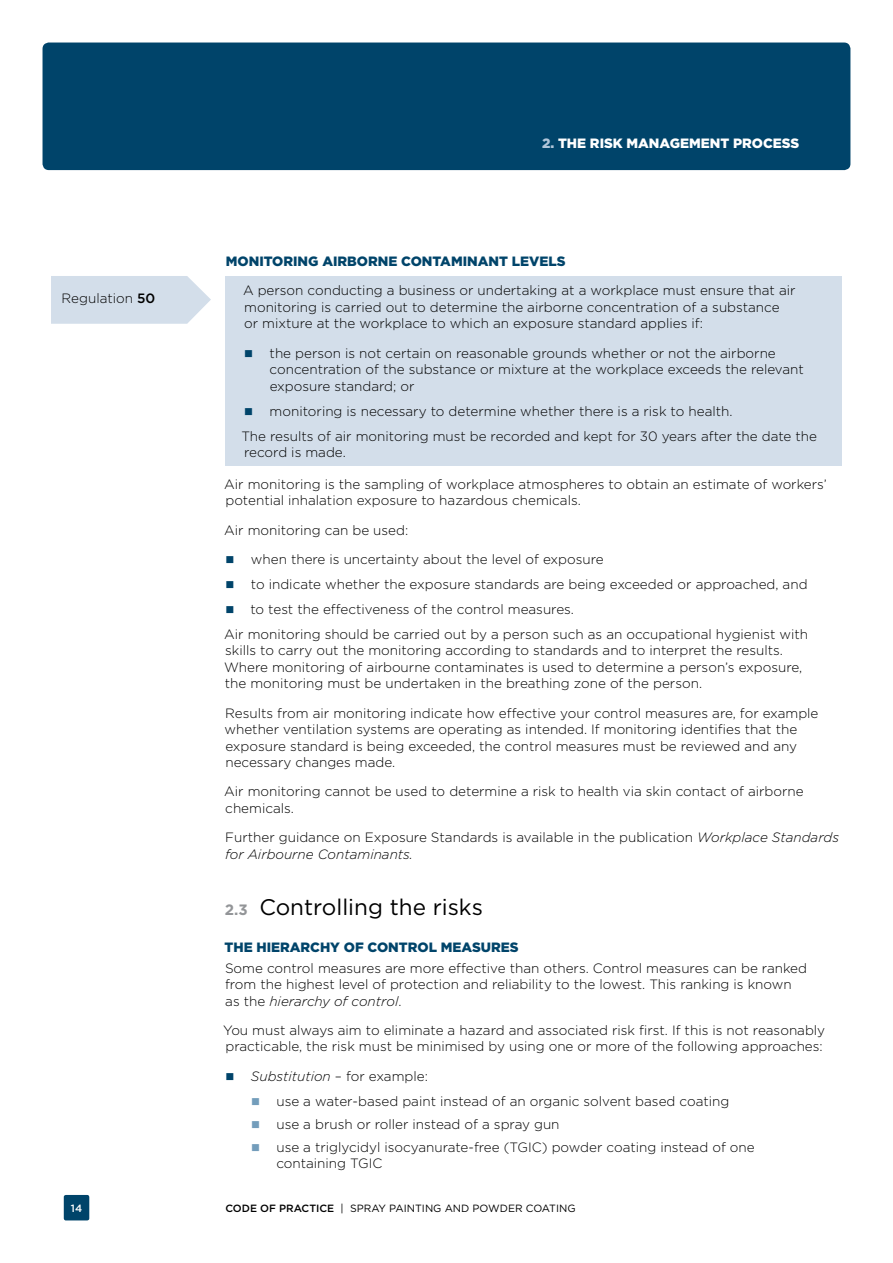
<style>
.page{position:relative;width:893px;height:1263px;background:#fff}
.page>*{position:absolute;margin:0;border:0;box-sizing:border-box;transform-origin:0 0}
.t1{font:22.5px "Gotham";color:#000}
.t2{font:300 13.5px/16.5px "Gotham";color:#000}
.t3{font:900 13.5px "Gotham";color:#00446a}
.t4{font:900 13.5px "Gotham";color:#fff}
.t5{font:10.5px "Gotham";color:#000}
.t6{font:500 10.5px "Gotham";color:#fff}
.s1{font-weight:500}
.s2{color:#b1c6da}
.s3{font-style:italic}
.s4{font-weight:700;font-size:15px;color:#939598}
</style>
<div class="page">
<div style="left:43px;top:43px;width:807px;height:127px;background:#00446a;border-radius:6px"></div>
<div style="left:64px;top:1195px;width:25px;height:25px;background:#00446a;border-radius:2px"></div>
<div style="left:225px;top:276px;width:617px;height:190px;background:#d3deea"></div>
<svg style="left:51px;top:276px;width:160px;height:48px"></svg>
<p class="t2" style="left:62px;top:291px;width:95px">Regulation <span class="s1">50</span></p>
<p class="t4" style="left:542px;top:137px;width:259px"><span class="s2">2.</span> THE RISK MANAGEMENT PROCESS</p>
<p class="t3" style="left:226px;top:255px;width:341px">MONITORING AIRBORNE CONTAMINANT LEVELS</p>
<p class="t2" style="left:243px;top:283px;width:554px">A person conducting a business or undertaking at a workplace must ensure that air monitoring is carried out to determine the airborne concentration of a substance or mixture at the workplace to which an exposure standard applies if:</p>
<p class="t2" style="left:270px;top:345px;width:536px">the person is not certain on reasonable grounds whether or not the airborne concentration of the substance or mixture at the workplace exceeds the relevant exposure standard; or</p>
<p class="t2" style="left:241px;top:399px;width:577px;line-height:25px;text-indent:28px">monitoring is necessary to determine whether there is a risk to health.<br>The results of air monitoring must be recorded and kept for 30 years after the date the</p>
<p class="t2" style="left:244px;top:445px;width:103px">record is made.</p>
<p class="t2" style="left:224px;top:477px;width:604px">Air monitoring is the sampling of workplace atmospheres to obtain an estimate of workers’ potential inhalation exposure to hazardous chemicals.</p>
<p class="t2" style="left:251px;top:516px;width:354px;line-height:29.2px;text-indent:-27px">Air monitoring can be used:<br>when there is uncertainty about the level of exposure</p>
<p class="t2" style="left:251px;top:577px;width:558px">to indicate whether the exposure standards are being exceeded or approached, and</p>
<p class="t2" style="left:250px;top:602px;width:325px">to test the effectiveness of the control measures.</p>
<p class="t2" style="left:224px;top:627px;width:585px">Air monitoring should be carried out by a person such as an occupational hygienist with</p>
<p class="t2" style="left:224px;top:643px;width:580px">skills to carry out the monitoring according to standards and to interpret the results.<br>Where monitoring of airbourne contaminates is used to determine a person’s exposure, the monitoring must be undertaken in the breathing zone of the person.</p>
<p class="t2" style="left:224px;top:705px;width:595px">Results from air monitoring indicate how effective your control measures are, for example whether ventilation systems are operating as intended. If monitoring identifies that the exposure standard is being exceeded, the control measures must be reviewed and any necessary changes made.</p>
<p class="t2" style="left:224px;top:784px;width:581px">Air monitoring cannot be used to determine a risk to health via skin contact of airborne chemicals.</p>
<p class="t2" style="left:225px;top:830px;width:616px">Further guidance on Exposure Standards is available in the publication <span class="s3">Workplace Standards for Airbourne Contaminants.</span></p>
<h1 class="t1" style="left:225px;top:897px;width:260px"><span class="s4">2.3</span> Controlling the risks</h1>
<p class="t3" style="left:224px;top:941px;width:296px">THE HIERARCHY OF CONTROL MEASURES</p>
<p class="t2" style="left:225px;top:960px;width:584px">Some control measures are more effective than others. Control measures can be ranked from the highest level of protection and reliability to the lowest. This ranking is known as the <span class="s3">hierarchy of control</span>.</p>
<p class="t2" style="left:223px;top:1023px;width:604px">You must always aim to eliminate a hazard and associated risk first. If this is not reasonably practicable, the risk must be minimised by using one or more of the following approaches:</p>
<p class="t2" style="left:276px;top:1064px;width:454px;line-height:25px;text-indent:-26px"><span class="s3">Substitution</span> – for example:<br>use a water-based paint instead of an organic solvent based coating</p>
<p class="t2" style="left:276px;top:1113px;width:480px;line-height:23px">use a brush or roller instead of a spray gun<br>use a triglycidyl isocyanurate-free (TGIC) powder coating instead of one</p>
<p class="t2" style="left:276px;top:1156px;width:108px">containing TGIC</p>
<p class="t6" style="left:71px;top:1204px;width:13px">14</p>
<p class="t5" style="left:225px;top:1204px;width:352px"><span class="s1">CODE OF PRACTICE</span> | SPRAY PAINTING AND POWDER COATING</p>
</div>
